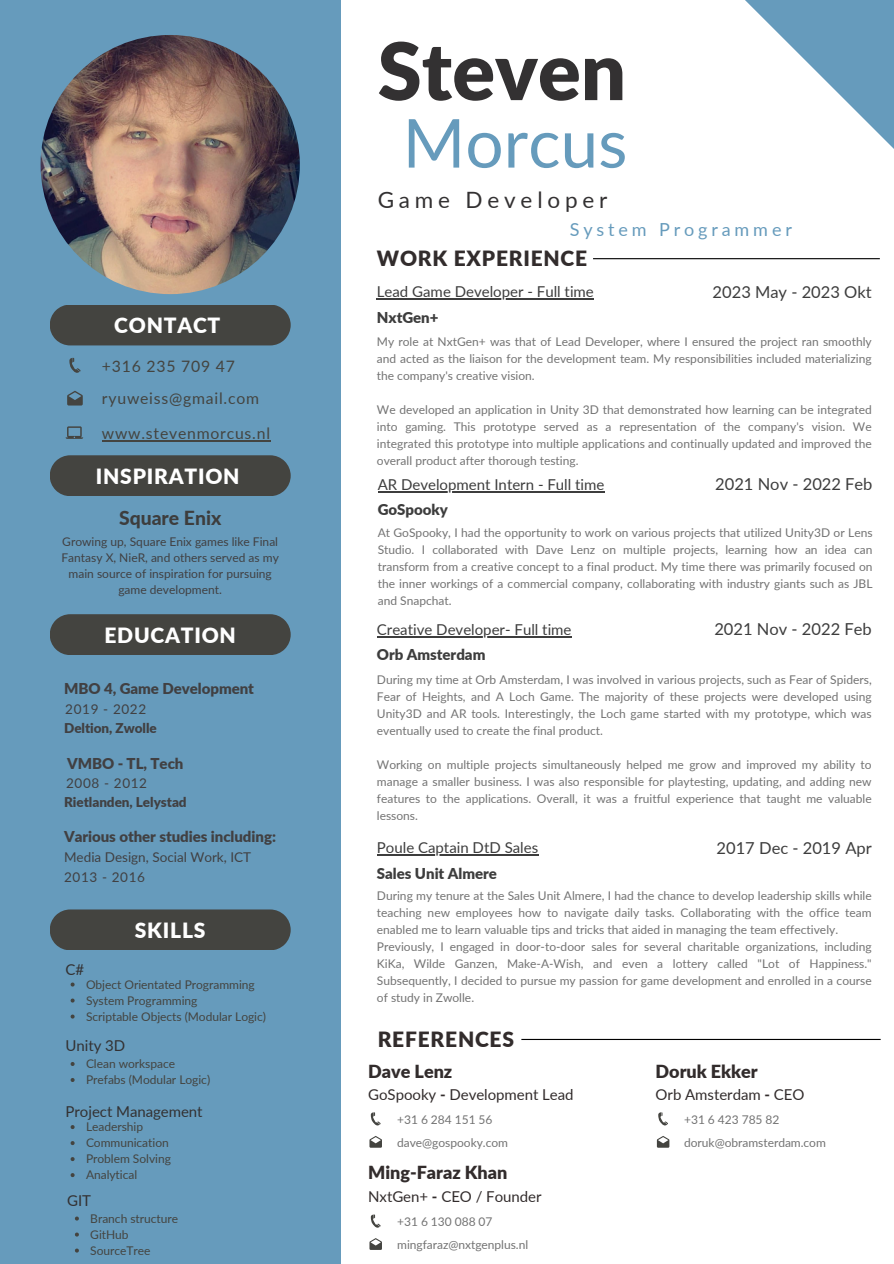
<style>
.page{position:relative;width:894px;height:1264px;background:#fff}
.page>*{position:absolute;margin:0;border:0;box-sizing:border-box;transform-origin:0 0}
.t1{font:900 79.5px "Lato";color:#333132}
.t2{font:67.5px "Lato";color:#669bbc}
.t3{font:22.5px "Lato";letter-spacing:.215em;color:#333132}
.t4{font:900 21px "Lato";letter-spacing:.035em;color:#fff}
.t5{font:900 21px "Lato";letter-spacing:.035em;color:#322c2c}
.t6{font:800 19.35px "Lato";color:#3d3d3d}
.t7{font:900 18px "Lato";color:#322c2c}
.t8{font:18px "Lato";letter-spacing:.215em;color:#669bbc}
.t9{font:16.5px "Lato";color:#3d3d3d}
.t10{font:15.75px "Lato";letter-spacing:.05em;color:#444440}
.t11{font:15px "Lato";color:#3d3d3d}
.t12{font:900 15px "Lato";letter-spacing:-.005em;color:#414042}
.t13{font:15px "Lato";letter-spacing:-.005em;color:#322c2c}
.t14{font:900 15px "Lato";color:#3d3d3d}
.t15{font:15px "Lato";letter-spacing:-.005em;color:#333132}
.t16{font:900 13.5px "Lato";letter-spacing:-.005em;color:#414042}
.t17{font:13.5px "Lato";letter-spacing:.045em;color:#414042}
.t18{font:13.5px "Lato";color:#414042}
.t19{font:12px/17px "Lato";color:#737373;text-align:justify}
.t20{font:12px "Lato";letter-spacing:-.005em;color:#444440}
.t21{font:12px/16px "Lato";color:#414042;text-align:center}
.s1{font-weight:800}
</style>
<div class="page">
<div style="left:0;top:0;width:341px;height:1263px;background:#669bbc"></div>
<hr style="left:102px;top:440px;width:169px;height:1px;background:#444440">
<svg style="left:66px;top:426px;width:17px;height:13px"></svg>
<svg style="left:67px;top:391px;width:16px;height:14px"></svg>
<svg style="left:69px;top:358px;width:12px;height:15px"></svg>
<hr style="left:593px;top:258px;width:286px;height:1px;background:#000">
<hr style="left:521px;top:1038px;width:359px;height:2px;background:#000">
<img style="left:41px;top:35px;width:258px;height:259px;border-radius:50%">
<div style="left:50px;top:305px;width:240px;height:40px;background:#444440"></div>
<div style="left:50px;top:614px;width:240px;height:41px;background:#444440"></div>
<div style="left:50px;top:909px;width:240px;height:41px;background:#444440"></div>
<div style="left:50px;top:455px;width:240px;height:41px;background:#444440"></div>
<svg style="left:745px;top:0;width:148px;height:148px"></svg>
<hr style="left:377px;top:298px;width:216px;height:2px;background:#3d3d3d">
<hr style="left:377px;top:491px;width:227px;height:1px;background:#3d3d3d">
<hr style="left:377px;top:636px;width:194px;height:1px;background:#3d3d3d">
<hr style="left:377px;top:854px;width:161px;height:1px;background:#3d3d3d">
<svg style="left:71px;top:982px;width:4px;height:4px"></svg>
<svg style="left:71px;top:998px;width:4px;height:4px"></svg>
<svg style="left:71px;top:1014px;width:4px;height:4px"></svg>
<svg style="left:71px;top:1062px;width:4px;height:3px"></svg>
<svg style="left:71px;top:1078px;width:4px;height:3px"></svg>
<svg style="left:71px;top:1125px;width:4px;height:4px"></svg>
<svg style="left:71px;top:1141px;width:4px;height:4px"></svg>
<svg style="left:71px;top:1157px;width:4px;height:4px"></svg>
<svg style="left:71px;top:1173px;width:4px;height:4px"></svg>
<svg style="left:369px;top:1136px;width:13px;height:11px"></svg>
<svg style="left:370px;top:1112px;width:10px;height:13px"></svg>
<svg style="left:656px;top:1136px;width:13px;height:11px"></svg>
<svg style="left:658px;top:1112px;width:10px;height:13px"></svg>
<svg style="left:369px;top:1238px;width:13px;height:11px"></svg>
<svg style="left:370px;top:1214px;width:10px;height:13px"></svg>
<svg style="left:75px;top:1216px;width:4px;height:4px"></svg>
<svg style="left:75px;top:1232px;width:4px;height:4px"></svg>
<svg style="left:75px;top:1248px;width:4px;height:4px"></svg>
<p class="t4" style="left:114px;top:312px;width:108px">CONTACT</p>
<p class="t10" style="left:102px;top:356px;width:134px">+316 235 709 47</p>
<p class="t10" style="left:102px;top:388px;width:159px">ryuweiss@gmail.com</p>
<p class="t10" style="left:102px;top:423px;width:170px">www.stevenmorcus.nl</p>
<p class="t4" style="left:96px;top:463px;width:145px">INSPIRATION</p>
<p class="t6" style="left:119px;top:505px;width:104px">Square Enix</p>
<p class="t21" style="left:61px;top:533px;width:219px">Growing up, Square Enix games like Final Fantasy X, NieR, and others served as my main source of inspiration for pursuing game development.</p>
<p class="t4" style="left:104px;top:621px;width:133px">EDUCATION</p>
<p class="t12" style="left:64px;top:679px;width:191px">MBO 4, Game Development</p>
<p class="t16" style="left:64px;top:720px;width:94px">Deltion, Zwolle</p>
<p class="t17" style="left:65px;top:700px;width:82px">2019 - 2022</p>
<p class="t12" style="left:67px;top:754px;width:118px">VMBO - TL, Tech</p>
<p class="t16" style="left:64px;top:793px;width:124px">Rietlanden, Lelystad</p>
<p class="t17" style="left:66px;top:774px;width:82px">2008 - 2012</p>
<p class="t12" style="left:64px;top:827px;width:213px">Various other studies including:</p>
<p class="t17" style="left:64px;top:868px;width:82px">2013 - 2016</p>
<p class="t18" style="left:64px;top:848px;width:188px">Media Design, Social Work, ICT</p>
<p class="t15" style="left:66px;top:959px;width:20px">C#</p>
<p class="t4" style="left:135px;top:917px;width:72px">SKILLS</p>
<p class="t20" style="left:86px;top:976px;width:170px">Object Orientated Programming</p>
<p class="t20" style="left:86px;top:992px;width:113px">System Programming</p>
<p class="t20" style="left:86px;top:1008px;width:181px">Scriptable Objects (Modular Logic)</p>
<p class="t15" style="left:66px;top:1036px;width:61px">Unity 3D</p>
<p class="t20" style="left:86px;top:1056px;width:91px">Clean workspace</p>
<p class="t20" style="left:86px;top:1072px;width:126px">Prefabs (Modular Logic)</p>
<p class="t20" style="left:86px;top:1119px;width:59px">Leadership</p>
<p class="t20" style="left:86px;top:1135px;width:84px">Communication</p>
<p class="t20" style="left:86px;top:1151px;width:86px">Problem Solving</p>
<p class="t20" style="left:86px;top:1167px;width:53px">Analytical</p>
<p class="t15" style="left:66px;top:1101px;width:138px">Project Management</p>
<p class="t15" style="left:67px;top:1191px;width:25px">GIT</p>
<p class="t20" style="left:90px;top:1210px;width:89px">Branch structure</p>
<p class="t20" style="left:90px;top:1226px;width:40px">GitHub</p>
<p class="t20" style="left:90px;top:1242px;width:62px">SourceTree</p>
<p class="t1" style="left:377px;top:22px;width:250px">Steven</p>
<p class="t2" style="left:402px;top:101px;width:226px">Morcus</p>
<p class="t3" style="left:377px;top:186px;width:231px">Game Developer</p>
<p class="t8" style="left:569px;top:218px;width:223px">System Programmer</p>
<p class="t5" style="left:377px;top:245px;width:212px">WORK EXPERIENCE</p>
<p class="t9" style="left:712px;top:281px;width:160px">2023 May - 2023 Okt</p>
<p class="t11" style="left:377px;top:282px;width:218px">Lead Game Developer - Full time</p>
<p class="t19" style="left:377px;top:332px;width:496px">My role at NxtGen+ was that of Lead Developer, where I ensured the project ran smoothly and acted as the liaison for the development team. My responsibilities included materializing the company's creative vision.</p>
<p class="t19" style="left:377px;top:400px;width:496px">We developed an application in Unity 3D that demonstrated how learning can be integrated into gaming. This prototype served as a representation of the company's vision. We integrated this prototype into multiple applications and continually updated and improved the overall product after thorough testing.</p>
<p class="t14" style="left:377px;top:308px;width:63px">NxtGen+</p>
<p class="t9" style="left:715px;top:474px;width:159px">2021 Nov - 2022 Feb</p>
<p class="t11" style="left:377px;top:475px;width:228px">AR Development Intern - Full time</p>
<p class="t19" style="left:377px;top:523px;width:496px">At GoSpooky, I had the opportunity to work on various projects that utilized Unity3D or Lens Studio. I collaborated with Dave Lenz on multiple projects, learning how an idea can transform from a creative concept to a final product. My time there was primarily focused on the inner workings of a commercial company, collaborating with industry giants such as JBL and Snapchat.</p>
<p class="t9" style="left:714px;top:619px;width:159px">2021 Nov - 2022 Feb</p>
<p class="t14" style="left:377px;top:645px;width:110px">Orb Amsterdam</p>
<p class="t14" style="left:377px;top:500px;width:72px">GoSpooky</p>
<p class="t11" style="left:377px;top:620px;width:196px">Creative Developer- Full time</p>
<p class="t19" style="left:377px;top:670px;width:496px">During my time at Orb Amsterdam, I was involved in various projects, such as Fear of Spiders, Fear of Heights, and A Loch Game. The majority of these projects were developed using Unity3D and AR tools. Interestingly, the Loch game started with my prototype, which was eventually used to create the final product.</p>
<p class="t19" style="left:377px;top:755px;width:496px">Working on multiple projects simultaneously helped me grow and improved my ability to manage a smaller business. I was also responsible for playtesting, updating, and adding new features to the applications. Overall, it was a fruitful experience that taught me valuable lessons.</p>
<p class="t9" style="left:716px;top:837px;width:157px">2017 Dec - 2019 Apr</p>
<p class="t14" style="left:377px;top:863px;width:121px">Sales Unit Almere</p>
<p class="t11" style="left:377px;top:838px;width:163px">Poule Captain DtD Sales</p>
<p class="t19" style="left:377px;top:886px;width:496px">During my tenure at the Sales Unit Almere, I had the chance to develop leadership skills while teaching new employees how to navigate daily tasks. Collaborating with the office team enabled me to learn valuable tips and tricks that aided in managing the team effectively.</p>
<p class="t19" style="left:377px;top:937px;width:496px">Previously, I engaged in door-to-door sales for several charitable organizations, including KiKa, Wilde Ganzen, Make-A-Wish, and even a lottery called "Lot of Happiness." Subsequently, I decided to pursue my passion for game development and enrolled in a course of study in Zwolle.</p>
<p class="t5" style="left:377px;top:1026px;width:138px">REFERENCES</p>
<p class="t7" style="left:368px;top:1060px;width:86px">Dave Lenz</p>
<p class="t19" style="left:397px;top:1110px;width:97px">+31 6 284 151 56</p>
<p class="t19" style="left:397px;top:1134px;width:112px">dave@gospooky.com</p>
<p class="t13" style="left:368px;top:1085px;width:207px">GoSpooky <span class="s1">-</span> Development Lead</p>
<p class="t7" style="left:368px;top:1161px;width:141px">Ming-Faraz Khan</p>
<p class="t19" style="left:397px;top:1212px;width:97px">+31 6 130 088 07</p>
<p class="t19" style="left:397px;top:1236px;width:132px">mingfaraz@nxtgenplus.nl</p>
<p class="t13" style="left:368px;top:1187px;width:175px">NxtGen+ <span class="s1">-</span> CEO / Founder</p>
<p class="t7" style="left:655px;top:1060px;width:104px">Doruk Ekker</p>
<p class="t19" style="left:684px;top:1110px;width:97px">+31 6 423 785 82</p>
<p class="t19" style="left:684px;top:1134px;width:143px">doruk@obramsterdam.com</p>
<p class="t13" style="left:655px;top:1085px;width:150px">Orb Amsterdam <span class="s1">-</span> CEO</p>
</div>
